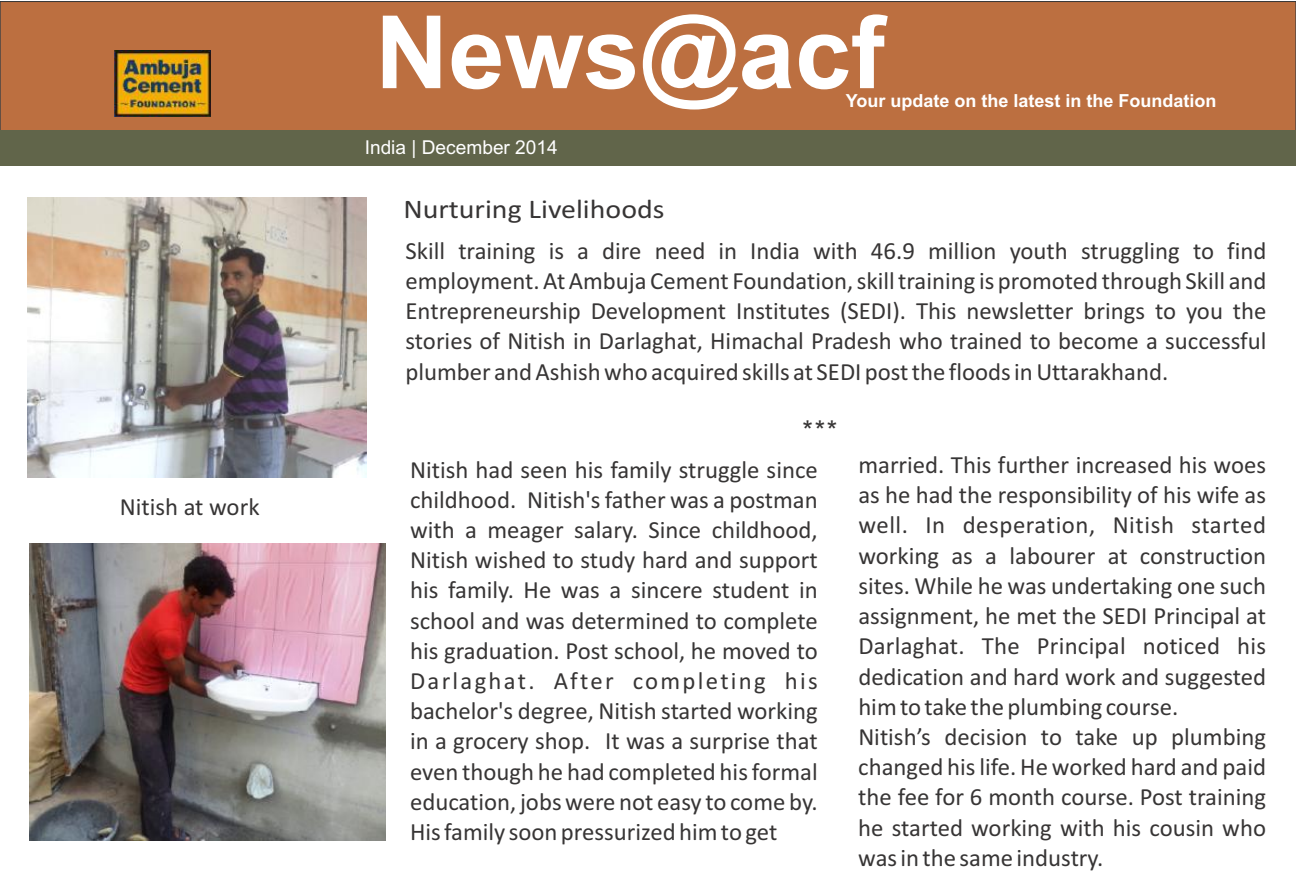
<style>
.page{position:relative;width:1296px;height:891px;background:#fff}
.page>*{position:absolute;margin:0;border:0;box-sizing:border-box;transform-origin:0 0}
.t1{font:700 101.25px "Arial";color:#fff}
.t2{font:27px "Calibri";color:#373535;scale:1.11 1}
.t3{font:27px "Arial";color:#373535}
.t4{font:24.75px/30.2px "Calibri";color:#373535;text-align:justify}
.t5{font:19.12px "Arial";color:#fff}
.t6{font:700 18px "Arial";color:#fff}
</style>
<div class="page">
<div style="left:0;top:1px;width:1296px;height:140px;background:#bc6f40;border:1px solid #373535"></div>
<div style="left:0;top:130px;width:1296px;height:35px;background:#61654a"></div>
<img style="left:114px;top:50px;width:96px;height:67px">
<img style="left:28px;top:198px;width:339px;height:280px">
<img style="left:29px;top:543px;width:356px;height:297px">
<p class="t4" style="left:120px;top:493px;width:141px">Nitish at work</p>
<h1 class="t1" style="left:375px;top:14px;width:511px">News@acf</h1>
<p class="t6" style="left:846px;top:94px;width:372px">Your update on the latest in the Foundation</p>
<p class="t5" style="left:365px;top:140px;width:195px">India | December 2014</p>
<p class="t2" style="left:403px;top:198px;width:237px">Nurturing Livelihoods</p>
<p class="t4" style="left:406px;top:238px;width:863px">Skill training is a dire need in India with 46.9 million youth struggling to find employment. At Ambuja Cement Foundation, skill training is promoted through Skill and Entrepreneurship Development Institutes (SEDI). This newsletter brings to you the stories of Nitish in Darlaghat, Himachal Pradesh who trained to become a successful plumber and Ashish who acquired skills at SEDI post the floods in Uttarakhand.</p>
<p class="t3" style="left:803px;top:421px;width:36px">***</p>
<p class="t4" style="left:410px;top:456px;width:409px">Nitish had seen his family struggle since childhood. Nitish's father was a postman with a meager salary. Since childhood, Nitish wished to study hard and support his family. He was a sincere student in school and was determined to complete his graduation. Post school, he moved to Darlaghat. After completing his bachelor's degree, Nitish started working in a grocery shop. It was a surprise that even though he had completed his formal education, jobs were not easy to come by.<br>His family soon pressurized him to get</p>
<p class="t4" style="left:858px;top:452px;width:409px;text-align:left">married. This further increased his woes as he had the responsibility of his wife as well. In desperation, Nitish started working as a labourer at construction sites. While he was undertaking one such assignment, he met the SEDI Principal at Darlaghat. The Principal noticed his dedication and hard work and suggested him to take the plumbing course.<br>Nitish’s decision to take up plumbing changed his life. He worked hard and paid the fee for 6 month course. Post training he started working with his cousin who was in the same industry.</p>
</div>
